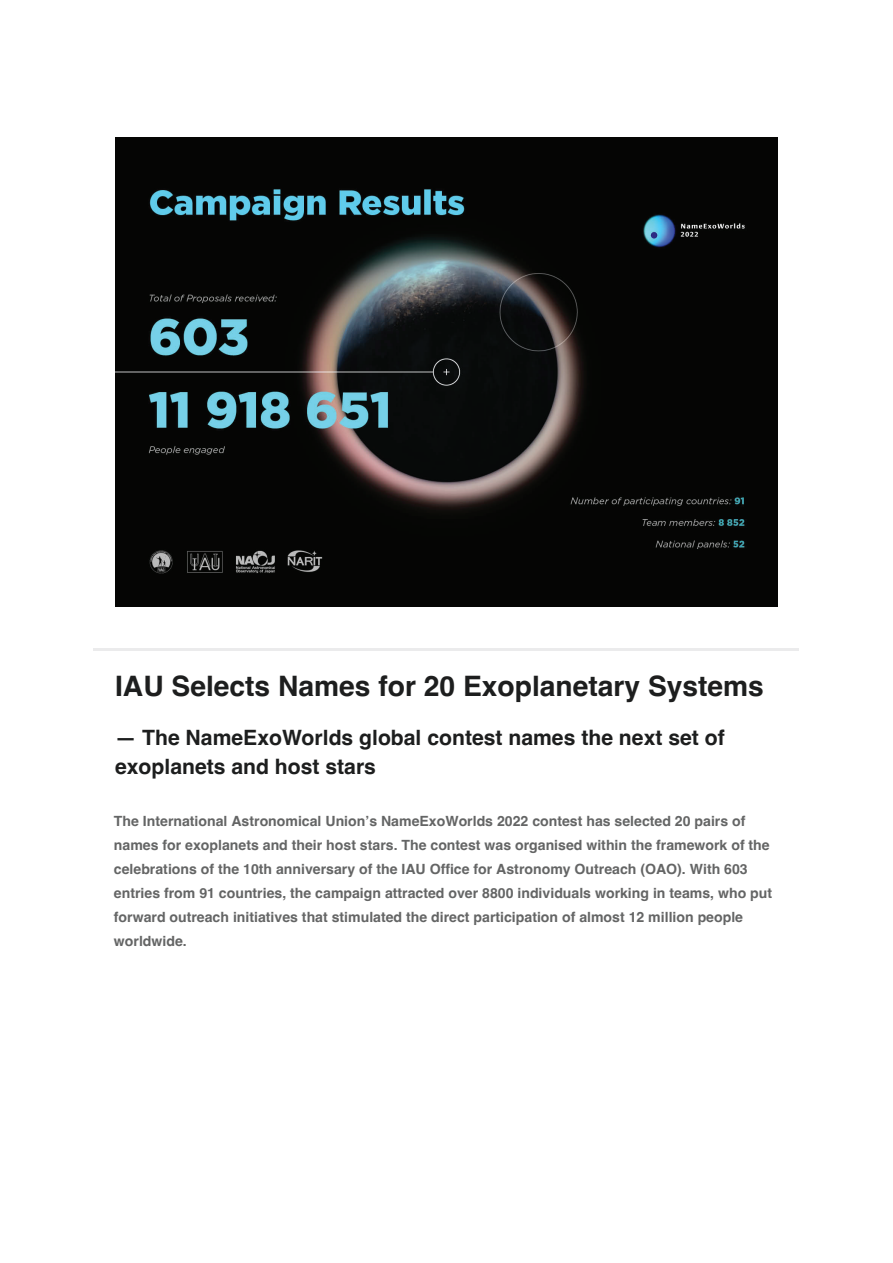
<style>
.page{position:relative;width:893px;height:1263px;background:#fff}
.page>*{position:absolute;margin:0;border:0;box-sizing:border-box;transform-origin:0 0}
.t1{font:700 28.2px "Helvetica";color:#1d1e1e}
.t2{font:700 21.15px/29.4px "Helvetica";color:#1d1e1e}
.t3{font:700 14.1px/24px "Helvetica";color:#646565}
</style>
<div class="page">
<hr style="left:94px;top:649px;width:705px;height:2px;background:#ebebec">
<img style="left:115px;top:138px;width:662px;height:469px">
<h1 class="t1" style="left:115px;top:669px;width:650px">IAU Selects Names for 20 Exoplanetary Systems</h1>
<h2 class="t2" style="left:115px;top:725px;width:611px">— The NameExoWorlds global contest names the next set of exoplanets and host stars</h2>
<p class="t3" style="left:114px;top:810px;width:659px">The International Astronomical Union’s NameExoWorlds 2022 contest has selected 20 pairs of names for exoplanets and their host stars. The contest was organised within the framework of the celebrations of the 10th anniversary of the IAU Office for Astronomy Outreach (OAO). With 603 entries from 91 countries, the campaign attracted over 8800 individuals working in teams, who put forward outreach initiatives that stimulated the direct participation of almost 12 million people worldwide.</p>
</div>
